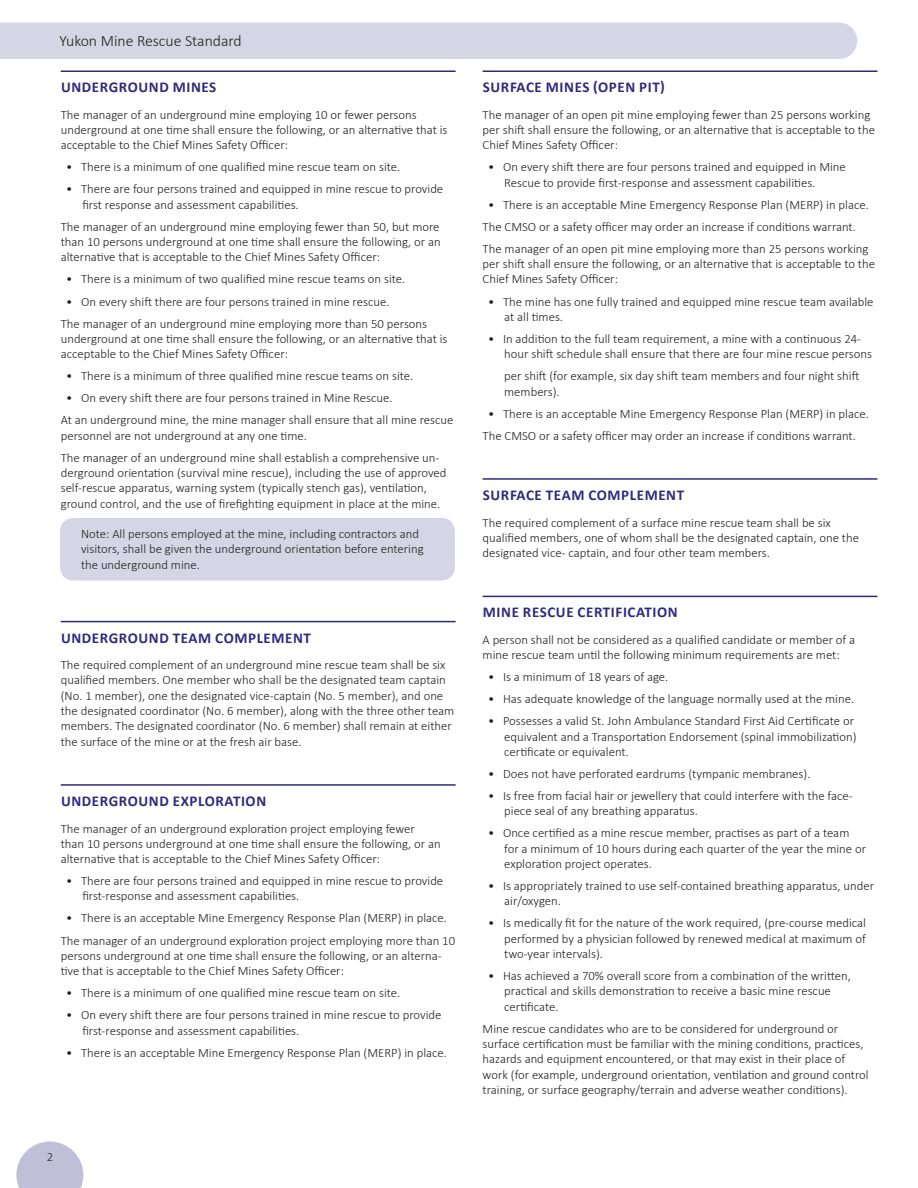
<style>
.page{position:relative;width:918px;height:1188px;background:#fff}
.page>*{position:absolute;margin:0;border:0;box-sizing:border-box;transform-origin:0 0}
.t1{font:300 15.75px "Calibri";color:#231f20}
.t2{font:700 15px "Calibri";letter-spacing:.04em;color:#302a7e}
.t3{font:300 12.75px/15.3px "Calibri";color:#231f20}
</style>
<div class="page">
<div style="left:0;top:23px;width:857px;height:36px;background:#d6d5e5"></div>
<svg style="left:16px;top:1142px;width:67px;height:46px;background:#cac9de"></svg>
<div style="left:60px;top:518px;width:395px;height:63px;background:#d6d5e5;border-radius:14px"></div>
<hr style="left:61px;top:70px;width:395px;height:2px;background:#302a7e">
<hr style="left:61px;top:621px;width:395px;height:1px;background:#302a7e">
<hr style="left:61px;top:784px;width:395px;height:2px;background:#302a7e">
<hr style="left:483px;top:70px;width:395px;height:2px;background:#302a7e">
<hr style="left:483px;top:478px;width:395px;height:2px;background:#302a7e">
<hr style="left:483px;top:596px;width:395px;height:1px;background:#302a7e">
<p class="t1" style="left:59px;top:31px;width:184px">Yukon Mine Rescue Standard</p>
<p class="t2" style="left:61px;top:78px;width:157px">UNDERGROUND MINES</p>
<p class="t3" style="left:61px;top:107px;width:388px">The manager of an underground mine employing 10 or fewer persons underground at one time shall ensure the following, or an alternative that is acceptable to the Chief Mines Safety Officer:</p>
<p class="t3" style="left:66px;top:159px;width:336px">• There is a minimum of one qualified mine rescue team on site.</p>
<p class="t3" style="left:82px;top:181px;width:362px;text-indent:-16px">• There are four persons trained and equipped in mine rescue to provide first response and assessment capabilities.</p>
<p class="t3" style="left:61px;top:219px;width:382px;text-align:justify">The manager of an underground mine employing fewer than 50, but more than 10 persons underground at one time shall ensure the following, or an alternative that is acceptable to the Chief Mines Safety Officer:</p>
<p class="t3" style="left:66px;top:271px;width:341px">• There is a minimum of two qualified mine rescue teams on site.</p>
<p class="t3" style="left:61px;top:290px;width:368px;line-height:22px;text-indent:5px">• On every shift there are four persons trained in mine rescue.<br>The manager of an underground mine employing more than 50 persons</p>
<p class="t3" style="left:61px;top:331px;width:388px">underground at one time shall ensure the following, or an alternative that is acceptable to the Chief Mines Safety Officer:</p>
<p class="t3" style="left:66px;top:368px;width:349px">• There is a minimum of three qualified mine rescue teams on site.</p>
<p class="t3" style="left:61px;top:387px;width:394px;line-height:22px;text-indent:5px">• On every shift there are four persons trained in Mine Rescue.<br>At an underground mine, the mine manager shall ensure that all mine rescue</p>
<p class="t3" style="left:61px;top:424px;width:380px;line-height:22px">personnel are not underground at any one time.<br>The manager of an underground mine shall establish a comprehensive un-</p>
<p class="t3" style="left:61px;top:465px;width:387px">derground orientation (survival mine rescue), including the use of approved self-rescue apparatus, warning system (typically stench gas), ventilation, ground control, and the use of firefighting equipment in place at the mine.</p>
<p class="t3" style="left:81px;top:526px;width:344px">Note: All persons employed at the mine, including contractors and visitors, shall be given the underground orientation before entering the underground mine.</p>
<p class="t2" style="left:61px;top:628px;width:251px">UNDERGROUND TEAM COMPLEMENT</p>
<p class="t3" style="left:61px;top:657px;width:395px">The required complement of an underground mine rescue team shall be six qualified members. One member who shall be the designated team captain (No. 1 member), one the designated vice-captain (No. 5 member), and one the designated coordinator (No. 6 member), along with the three other team members. The designated coordinator (No. 6 member) shall remain at either the surface of the mine or at the fresh air base.</p>
<p class="t2" style="left:61px;top:791px;width:207px">UNDERGROUND EXPLORATION</p>
<p class="t3" style="left:61px;top:820px;width:382px">The manager of an underground exploration project employing fewer than 10 persons underground at one time shall ensure the following, or an alternative that is acceptable to the Chief Mines Safety Officer:</p>
<p class="t3" style="left:82px;top:873px;width:362px;text-indent:-16px">• There are four persons trained and equipped in mine rescue to provide first-response and assessment capabilities.</p>
<p class="t3" style="left:61px;top:907px;width:396px;line-height:22px;text-align:center">• There is an acceptable Mine Emergency Response Plan (MERP) in place.<br>The manager of an underground exploration project employing more than 10</p>
<p class="t3" style="left:61px;top:948px;width:382px">persons underground at one time shall ensure the following, or an alterna&shy;tive that is acceptable to the Chief Mines Safety Officer:</p>
<p class="t3" style="left:66px;top:985px;width:336px">• There is a minimum of one qualified mine rescue team on site.</p>
<p class="t3" style="left:82px;top:1007px;width:361px;text-indent:-16px">• On every shift there are four persons trained in mine rescue to provide first-response and assessment capabilities.</p>
<p class="t3" style="left:66px;top:1045px;width:382px">• There is an acceptable Mine Emergency Response Plan (MERP) in place.</p>
<p class="t3" style="left:47px;top:1149px;width:8px">2</p>
<p class="t2" style="left:483px;top:78px;width:183px">SURFACE MINES (OPEN PIT)</p>
<p class="t3" style="left:483px;top:107px;width:394px">The manager of an open pit mine employing fewer than 25 persons working per shift shall ensure the following, or an alternative that is acceptable to the<br>Chief Mines Safety Officer:</p>
<p class="t3" style="left:504px;top:159px;width:343px;text-indent:-16px">• On every shift there are four persons trained and equipped in Mine<br>Rescue to provide first-response and assessment capabilities.</p>
<p class="t3" style="left:483px;top:193px;width:388px;line-height:22px;text-indent:5px">• There is an acceptable Mine Emergency Response Plan (MERP) in place.<br>The CMSO or a safety officer may order an increase if conditions warrant.<br>The manager of an open pit mine employing more than 25 persons working</p>
<p class="t3" style="left:483px;top:256px;width:394px">per shift shall ensure the following, or an alternative that is acceptable to the<br>Chief Mines Safety Officer:</p>
<p class="t3" style="left:504px;top:294px;width:371px;text-indent:-16px">• The mine has one fully trained and equipped mine rescue team available at all times.</p>
<p class="t3" style="left:504px;top:331px;width:369px;text-indent:-16px">• In addition to the full team requirement, a mine with a continuous 24- hour shift schedule shall ensure that there are four mine rescue persons</p>
<p class="t3" style="left:504px;top:368px;width:357px">per shift (for example, six day shift team members and four night shift members).</p>
<p class="t3" style="left:483px;top:402px;width:388px;line-height:22px;text-indent:5px">• There is an acceptable Mine Emergency Response Plan (MERP) in place.<br>The CMSO or a safety officer may order an increase if conditions warrant.</p>
<p class="t2" style="left:483px;top:485px;width:203px">SURFACE TEAM COMPLEMENT</p>
<p class="t3" style="left:483px;top:514px;width:378px">The required complement of a surface mine rescue team shall be six qualified members, one of whom shall be the designated captain, one the designated vice- captain, and four other team members.</p>
<p class="t2" style="left:483px;top:603px;width:196px">MINE RESCUE CERTIFICATION</p>
<p class="t3" style="left:483px;top:632px;width:374px">A person shall not be considered as a qualified candidate or member of a mine rescue team until the following minimum requirements are met:</p>
<p class="t3" style="left:488px;top:669px;width:182px">• Is a minimum of 18 years of age.</p>
<p class="t3" style="left:488px;top:691px;width:368px">• Has adequate knowledge of the language normally used at the mine.</p>
<p class="t3" style="left:504px;top:713px;width:354px;text-indent:-16px">• Possesses a valid St. John Ambulance Standard First Aid Certificate or equivalent and a Transportation Endorsement (spinal immobilization) certificate or equivalent.</p>
<p class="t3" style="left:488px;top:766px;width:324px">• Does not have perforated eardrums (tympanic membranes).</p>
<p class="t3" style="left:504px;top:788px;width:350px;text-indent:-16px">• Is free from facial hair or jewellery that could interfere with the face&shy;piece seal of any breathing apparatus.</p>
<p class="t3" style="left:504px;top:825px;width:363px;text-indent:-16px">• Once certified as a mine rescue member, practises as part of a team for a minimum of 10 hours during each quarter of the year the mine or exploration project operates.</p>
<p class="t3" style="left:504px;top:878px;width:371px;text-indent:-16px">• Is appropriately trained to use self-contained breathing apparatus, under air/oxygen.</p>
<p class="t3" style="left:504px;top:915px;width:363px;text-align:justify;text-indent:-16px">• Is medically fit for the nature of the work required, (pre-course medical performed by a physician followed by renewed medical at maximum of two-year intervals).</p>
<p class="t3" style="left:504px;top:968px;width:348px;text-indent:-16px">• Has achieved a 70% overall score from a combination of the written, practical and skills demonstration to receive a basic mine rescue certificate.</p>
<p class="t3" style="left:483px;top:1021px;width:388px">Mine rescue candidates who are to be considered for underground or surface certification must be familiar with the mining conditions, practices, hazards and equipment encountered, or that may exist in their place of work (for example, underground orientation, ventilation and ground control training, or surface geography/terrain and adverse weather conditions).</p>
</div>
